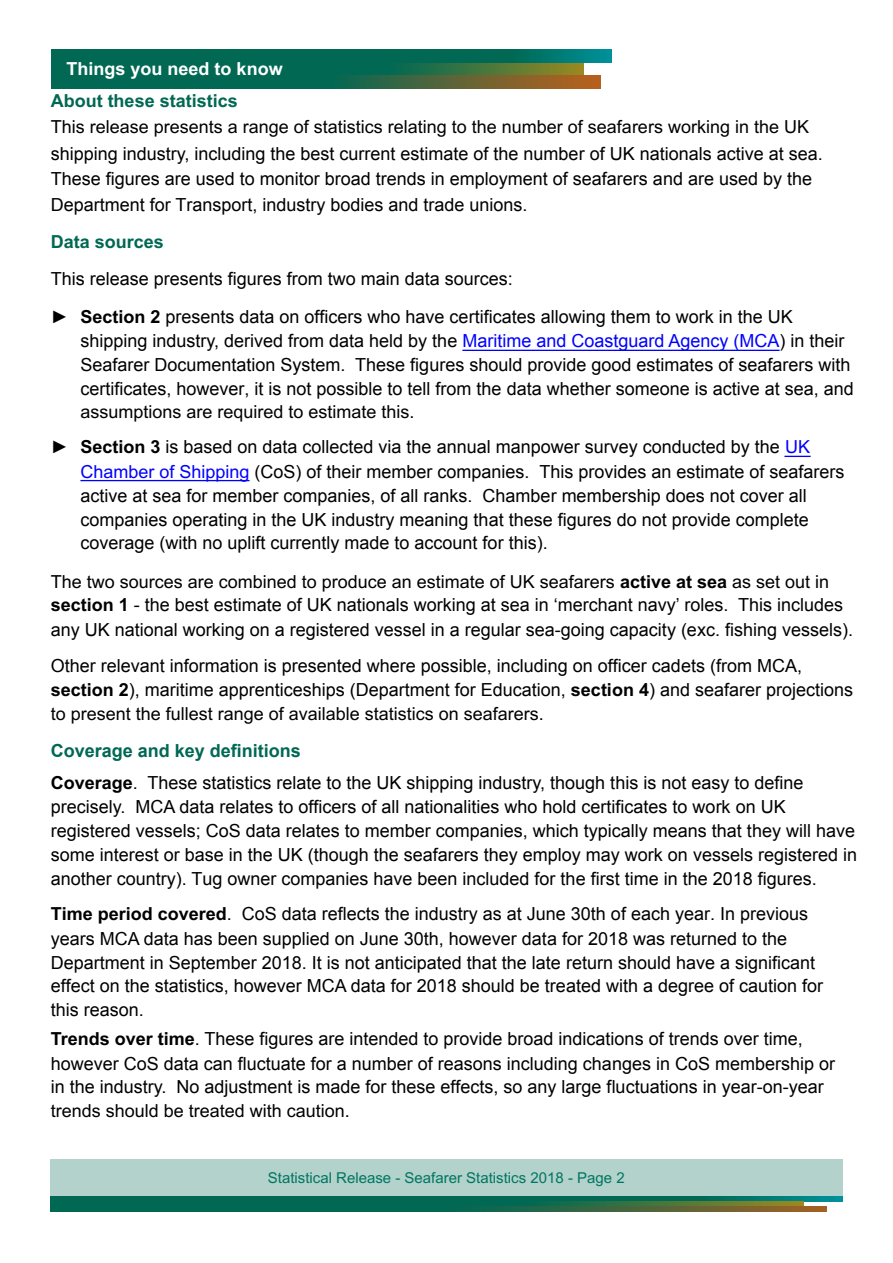
<style>
.page{position:relative;width:893px;height:1263px;background:#fff}
.page>*{position:absolute;margin:0;border:0;box-sizing:border-box;transform-origin:0 0}
.t1{font:18px/24px "Arial 26";color:#000}
.t2{font:18px/26.1px "Arial 28";color:#000}
.t3{font:18px/31.3px "Arial Bold MT23";color:#006853}
.t4{font:15px "Arial MT28";color:#007662}
.s1{color:#fff}
.s2{font-family:"Arial MT28"}
.s3{font-family:"Arial MT2"}
.s4{font-family:"Arial Bold MT23";color:#006853}
.s5{font-family:"Arial 28"}
.s6{font-family:"Arial"}
.s7{font-family:"Arial Bold MT24"}
.s8{color:#00f}
.s9{font-family:"Arial MT27"}
.s10{font-family:"Arial MT27";color:#00f}
.s11{font-family:"Arial Bold MT5";color:#006853}
</style>
<div class="page">
<div style="left:50px;top:1160px;width:792px;height:36px;background:#b3d2cb"></div>
<svg style="left:50px;top:1196px;width:792px;height:5px;background:#006b59"></svg>
<svg style="left:50px;top:1201px;width:753px;height:5px;background:#1b6d4a"></svg>
<svg style="left:50px;top:1206px;width:777px;height:6px;background:#256647"></svg>
<svg style="left:51px;top:62px;width:533px;height:13px;background:#196d4b"></svg>
<svg style="left:51px;top:50px;width:561px;height:12px;background:#006b59"></svg>
<svg style="left:51px;top:75px;width:550px;height:13px;background:#306544"></svg>
<hr style="left:462px;top:350px;width:318px;height:1px;background:#00f">
<svg style="left:784px;top:456px;width:27px;height:1px"></svg>
<hr style="left:80px;top:480px;width:170px;height:1px;background:#00f">
<p class="t3" style="left:51px;top:54px;width:233px;text-indent:16px"><span class="s1">Things you need to know<br></span>About these statistics</p>
<p class="t2" style="left:51px;top:114px;width:774px"><span class="s2">This release presents a range of statistics relating to the number of seafarers working in the UK </span>shipping industry, including the best current estimate of the number of UK nationals active at sea.<br><span class="s3">These fi</span>gures are used to monitor broad trends in employment of seafarers and are used by the Department for Transport, industry bodies and trade unions.</p>
<p class="t1" style="left:51px;top:223px;width:744px;line-height:37.2px"><span class="s4">Data sources<br></span><span class="s5">This release presents figures from two main data sources</span><span class="s6">:<br></span>► <span class="s7">Section 2</span> presents data on officers who have certificates allowing them to work in the <span class="s6">UK</span></p>
<p class="t1" style="left:80px;top:329px;width:775px">shipping industry, derived from data held by the <span class="s8">Maritime and Coastguard Agency (MCA</span>) in their Seafarer Documentation System. These figures should provide good estimates of seafarers wit<span class="s6">h </span>certificates, howeve<span class="s6">r</span>, it is not possible to tell from the data whether someone is active at sea, and <span class="s9">assumptions are required to estimate this.</span></p>
<p class="t1" style="left:80px;top:435px;width:766px;text-indent:-30px">► <span class="s7">Section 3</span> is based on data collected via the annual manpower survey conducted by the <span class="s10">UK Chamber of Shipping</span> (CoS) of their member companies. This provides an estimate of seafarers active at sea for member companies, of all ranks. Chamber membership does not cover all companies operating in the UK industry meaning that these figures do not provide complet<span class="s6">e </span>coverage (with no uplift currently made to account for this).</p>
<p class="t1" style="left:51px;top:569px;width:804px"><span class="s9">The two sources are combined to produce an estimate of UK seafarers</span> <span class="s7">active at sea</span> <span class="s9">as set out in </span><span class="s7">section 1</span> - the best estimate of UK nationals working at sea in ‘merchant navy’ roles. This includes any UK national working on a registered vessel in a regular sea-going capacity (exc. fishing vessels)<span class="s6">.</span></p>
<p class="t1" style="left:51px;top:654px;width:804px">Other relevant information is presented where possible, including on officer cadets (from MCA, <span class="s7">section 2</span>), maritime apprenticeships (Department for Education, <span class="s7">section 4</span>) and seafarer projections <span class="s9">to present the fullest range of available statistics on seafarers.</span></p>
<p class="t1" style="left:51px;top:735px;width:754px;line-height:31.5px"><span class="s11">Coverage and key definitions<br></span><span class="s7">Coverage</span>. These statistics relate to the UK shipping industry, though this is not easy to define</p>
<p class="t1" style="left:51px;top:795px;width:808px">precisely. MCA data relates to officers of all nationalities who hold certificates to work on U<span class="s6">K </span>registered vessels; CoS data relates to member companies, which typically means that they will have some interest or base in the UK (though the seafarers they employ may work on vessels registered in another country). Tug owner companies have been included for the first time in the 2018 figures<span class="s6">.</span></p>
<p class="t1" style="left:51px;top:902px;width:774px"><span class="s7">Time period covered</span>. CoS data reflects the industry as at June 30th of each yea<span class="s6">r</span>. In previous years MCA data has been supplied on June 30th, however data for 2018 was returned to the Department in September 2018. It is not anticipated that the late return should have a significant e<span class="s6">f</span>fect on the statistics, however MCA data for 2018 should be treated with a degree of caution for this reason.</p>
<p class="t1" style="left:51px;top:1026px;width:786px"><span class="s7">Trends over time</span>. These figures are intended to provide broad indications of trends over time, however CoS data can fluctuate for a number of reasons including changes in CoS membership or in the industry. No adjustment is made for these effects, so any large fluctuations in year-on-year <span class="s9">trends should be treated with caution.</span></p>
<p class="t4" style="left:268px;top:1168px;width:358px">Statistical Release - Seafarer Statistics 2018 - Page 2</p>
</div>
